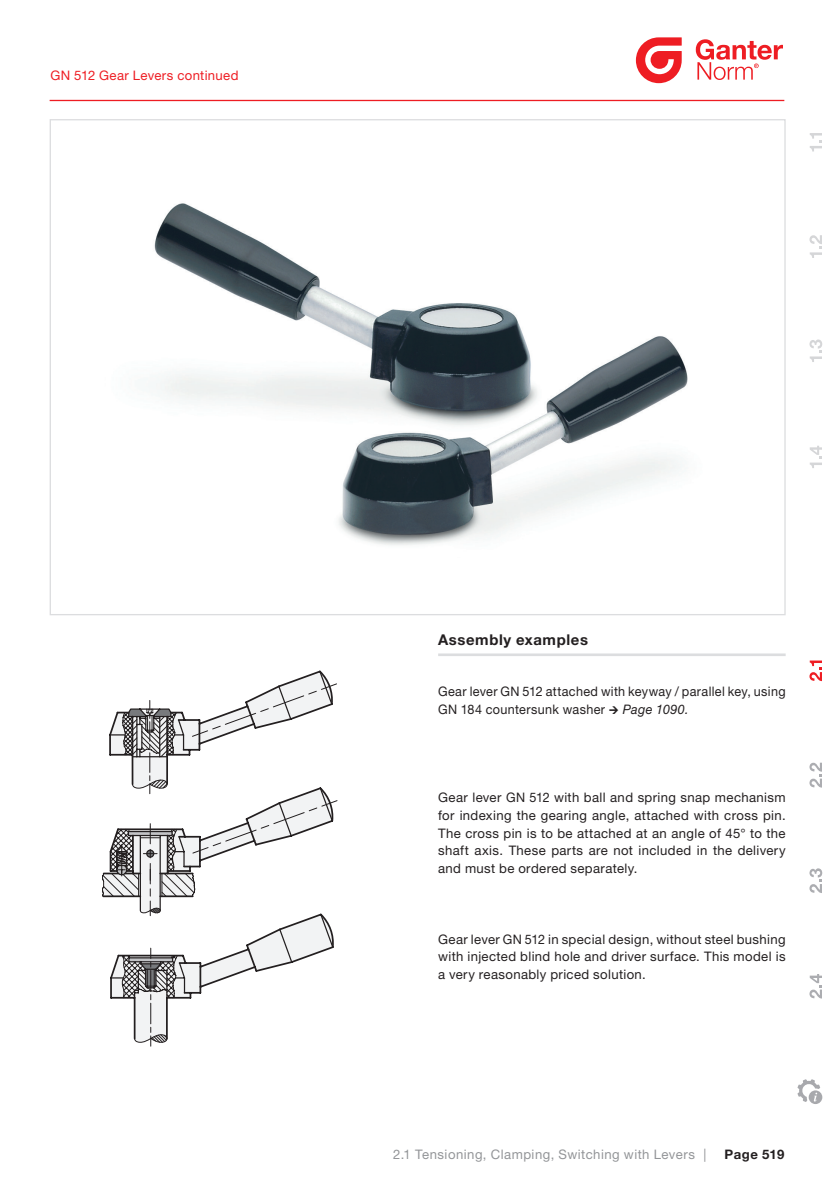
<style>
.page{position:relative;width:834px;height:1181px;background:#fff}
.page>*{position:absolute;margin:0;border:0;box-sizing:border-box;transform-origin:0 0}
.t1{font:700 14.88px "Helvetica Neue LT Pro";letter-spacing:.04em;color:#231f20}
.t2{font:13.12px/17.5px "Helvetica Neue LTW1 G";letter-spacing:.03em;color:#231f20;text-align:justify}
.t3{font:13.12px/17.5px "Helvetica Neue LTW1 G";letter-spacing:.03em;color:#231f20;scale:.96 1}
.t4{font:13.12px "Helvetica Neue LTW1 G";letter-spacing:.035em;color:#939598}
.t5{font:13.12px "Helvetica Neue LTW1 G";letter-spacing:.03em;color:#ee1d23}
.t6{font:700 13.12px "Helvetica Neue LTW1 G";letter-spacing:.035em;color:#231f20}
.s1{font-style:italic}
</style>
<div class="page">
<hr style="left:50px;top:100px;width:734px;height:1px;background:#ee1d23">
<svg style="left:809px;top:133px;width:13px;height:335px"></svg>
<svg style="left:797px;top:660px;width:26px;height:444px"></svg>
<svg style="left:635px;top:37px;width:46px;height:46px"></svg>
<svg style="left:695px;top:39px;width:87px;height:41px"></svg>
<img style="left:149px;top:203px;width:539px;height:342px">
<hr style="left:438px;top:653px;width:347px;height:3px;background:#dcdddf">
<svg style="left:102px;top:670px;width:236px;height:376px"></svg>
<p class="t5" style="left:50px;top:67px;width:189px">GN 512 Gear Levers continued</p>
<p class="t1" style="left:438px;top:630px;width:151px">Assembly examples</p>
<p class="t3" style="left:438px;top:683px;width:363px">Gear lever GN 512 attached with keyway / parallel key, using<br>GN 184 countersunk washer <span class="s1">→ Page 1090.</span></p>
<p class="t2" style="left:438px;top:789px;width:349px">Gear lever GN 512 with ball and spring snap mechanism for indexing the gearing angle, attached with cross pin.<br>The cross pin is to be attached at an angle of 45° to the shaft axis. These parts are not included in the delivery and must be ordered separately.</p>
<p class="t2" style="left:438px;top:930px;width:349px">Gear lever GN 512 in special design, without steel bushing with injected blind hole and driver surface. This model is a very reasonably priced solution.</p>
<p class="t4" style="left:393px;top:1146px;width:314px">2.1 Tensioning, Clamping, Switching with Levers |</p>
<p class="t6" style="left:724px;top:1146px;width:61px">Page 519</p>
</div>
